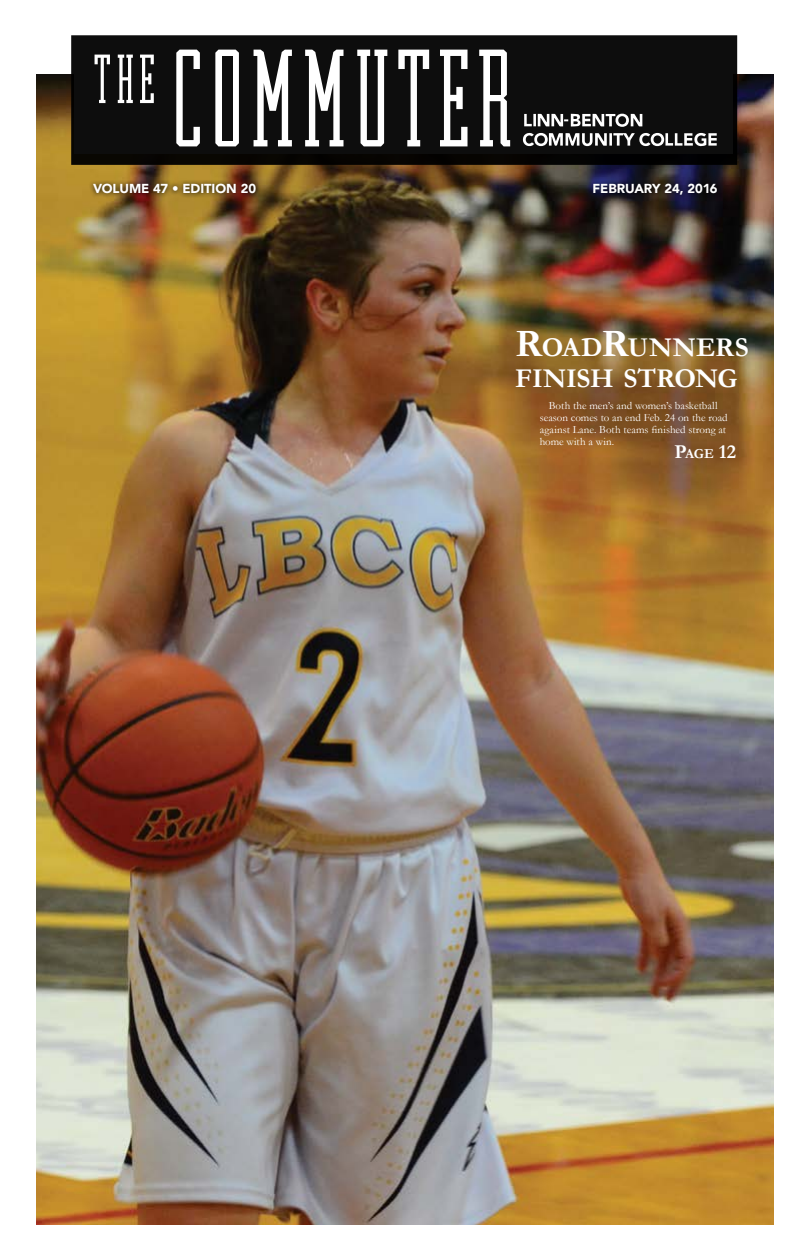
<style>
.page{position:relative;width:810px;height:1260px;background:#fff}
.page>*{position:absolute;margin:0;border:0;box-sizing:border-box;transform-origin:0 0}
.t1{font:700 27.4px/30.6px "Garamond";letter-spacing:-.005em;color:#fff}
.t2{font:700 19.8px "Garamond";color:#fff}
.t3{font:900 13px "Avenir";letter-spacing:-.005em;color:#fff}
.t4{font:11px/12px "Garamond";color:#fff}
.s1{font-size:39.1px}
.s2{font-size:13.9px}
</style>
<div class="page">
<img style="left:36px;top:74px;width:738px;height:1151px">
<svg style="left:71px;top:35px;width:666px;height:130px;background:#343434"></svg>
<div style="left:88px;top:180px;width:173px;height:19px;background:#000;opacity:.9"></div>
<div style="left:588px;top:180px;width:134px;height:21px;background:#000;opacity:.9"></div>
<p class="t3" style="left:93px;top:178px;width:164px">VOLUME 47 • EDITION 20</p>
<p class="t3" style="left:593px;top:178px;width:126px">FEBRUARY 24, 2016</p>
<h1 class="t1" style="left:515px;top:332px;width:235px"><span class="s1">R</span>OAD<span class="s1">R</span>UNNERS<br>FINISH STRONG</h1>
<p class="t4" style="left:540px;top:399px;width:189px;text-indent:9px">Both the men’s and women’s basketball season comes to an end Feb. 24 on the road against Lane. Both teams finished strong at home with a win.</p>
<h2 class="t2" style="left:674px;top:440px;width:63px">P<span class="s2">AGE</span> 12</h2>
</div>
